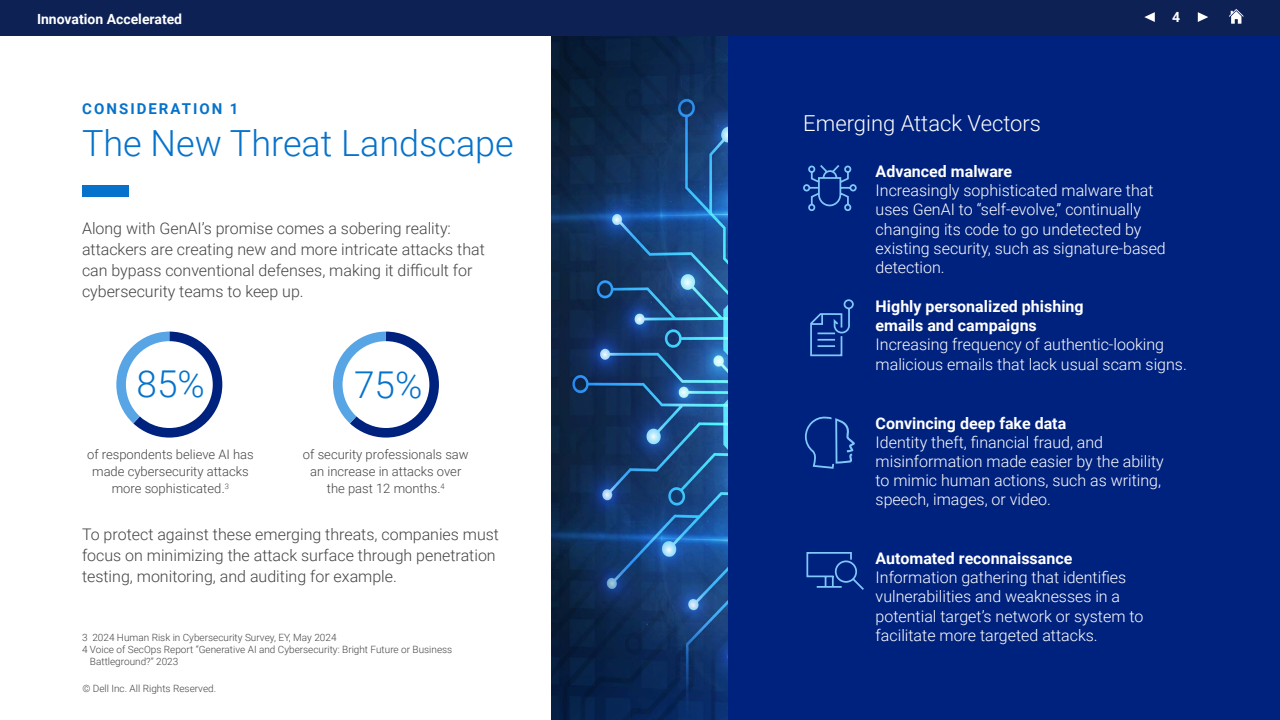
<style>
.page{position:relative;width:1280px;height:720px;background:#fff}
.page>*{position:absolute;margin:0;border:0;box-sizing:border-box;transform-origin:0 0}
.t1{font:300 37px "Roboto";color:#0672cb}
.t2{font:300 36px "Roboto";color:#0672cb}
.t3{font:300 22px "Roboto";color:#fff}
.t4{font:300 16px/19.2px "Roboto";color:#fff}
.t5{font:300 16px/21px "Roboto";color:#444}
.t6{font:700 16px/19.2px "Roboto";color:#fff}
.t7{font:700 15px "Roboto";letter-spacing:.135em;color:#0672cb}
.t8{font:700 14px "Roboto";color:#fff}
.t9{font:300 13px/17px "Roboto";color:#444;text-align:center}
.t10{font:300 10px "Roboto";color:#444}
</style>
<div class="page">
<div style="left:0;top:0;width:1280px;height:36px;background:#0d2155"></div>
<svg style="left:1229px;top:9px;width:15px;height:15px"></svg>
<svg style="left:552px;top:36px;width:176px;height:684px;background:#163b6a"></svg>
<div style="left:728px;top:36px;width:552px;height:684px;background:#00227f"></div>
<div style="left:82px;top:185px;width:46px;height:11px;background:#0672cb"></div>
<svg style="left:116px;top:332px;width:106px;height:106px"></svg>
<svg style="left:333px;top:332px;width:106px;height:106px"></svg>
<svg style="left:810px;top:299px;width:44px;height:58px"></svg>
<svg style="left:803px;top:165px;width:54px;height:47px"></svg>
<svg style="left:806px;top:552px;width:58px;height:38px"></svg>
<svg style="left:805px;top:416px;width:50px;height:53px"></svg>
<svg style="left:1144px;top:12px;width:11px;height:10px"></svg>
<svg style="left:1198px;top:12px;width:10px;height:10px"></svg>
<p class="t8" style="left:37px;top:9px;width:147px">Innovation Accelerated</p>
<p class="t8" style="left:1172px;top:7px;width:10px">4</p>
<p class="t7" style="left:82px;top:98px;width:158px">CONSIDERATION 1</p>
<h2 class="t2" style="left:82px;top:118px;width:433px">The New Threat Landscape</h2>
<p class="t5" style="left:82px;top:218px;width:404px">Along with GenAI’s promise comes a sobering reality: attackers are creating new and more intricate attacks that can bypass conventional defenses, making it difficult for cybersecurity teams to keep up.</p>
<h1 class="t1" style="left:137px;top:358px;width:70px">85%</h1>
<p class="t9" style="left:87px;top:446px;width:168px">of respondents believe AI has made cybersecurity attacks more sophisticated.<sup>3</sup></p>
<h1 class="t1" style="left:354px;top:359px;width:70px">75%</h1>
<p class="t9" style="left:303px;top:446px;width:167px">of security professionals saw an increase in attacks over the past 12 months.<sup>4</sup></p>
<p class="t5" style="left:82px;top:523px;width:419px">To protect against these emerging threats, companies must focus on minimizing the attack surface through penetration testing, monitoring, and auditing for example.</p>
<p class="t10" style="left:82px;top:630px;width:256px">3 2024 Human Risk in Cybersecurity Survey, EY, May 2024</p>
<p class="t10" style="left:82px;top:642px;width:372px">4 Voice of SecOps Report “Generative AI and Cybersecurity: Bright Future or Business</p>
<p class="t10" style="left:90px;top:654px;width:90px">Battleground?” 2023</p>
<p class="t10" style="left:82px;top:681px;width:135px">© Dell Inc. All Rights Reserved.</p>
<h3 class="t3" style="left:803px;top:108px;width:239px">Emerging Attack Vectors</h3>
<p class="t6" style="left:876px;top:161px;width:138px">Advanced malware</p>
<p class="t4" style="left:876px;top:180px;width:292px">Increasingly sophisticated malware that uses GenAI to “self-evolve,” continually changing its code to go undetected by existing security, such as signature-based detection.</p>
<p class="t6" style="left:876px;top:296px;width:210px">Highly personalized phishing emails and campaigns</p>
<p class="t4" style="left:876px;top:335px;width:313px">Increasing frequency of authentic-looking malicious emails that lack usual scam signs.</p>
<p class="t6" style="left:876px;top:413px;width:192px">Convincing deep fake data</p>
<p class="t4" style="left:876px;top:432px;width:290px">Identity theft, financial fraud, and misinformation made easier by the ability to mimic human actions, such as writing, speech, images, or video.</p>
<p class="t6" style="left:876px;top:548px;width:198px">Automated reconnaissance</p>
<p class="t4" style="left:876px;top:567px;width:269px">Information gathering that identifies vulnerabilities and weaknesses in a potential target’s network or system to facilitate more targeted attacks.</p>
</div>
